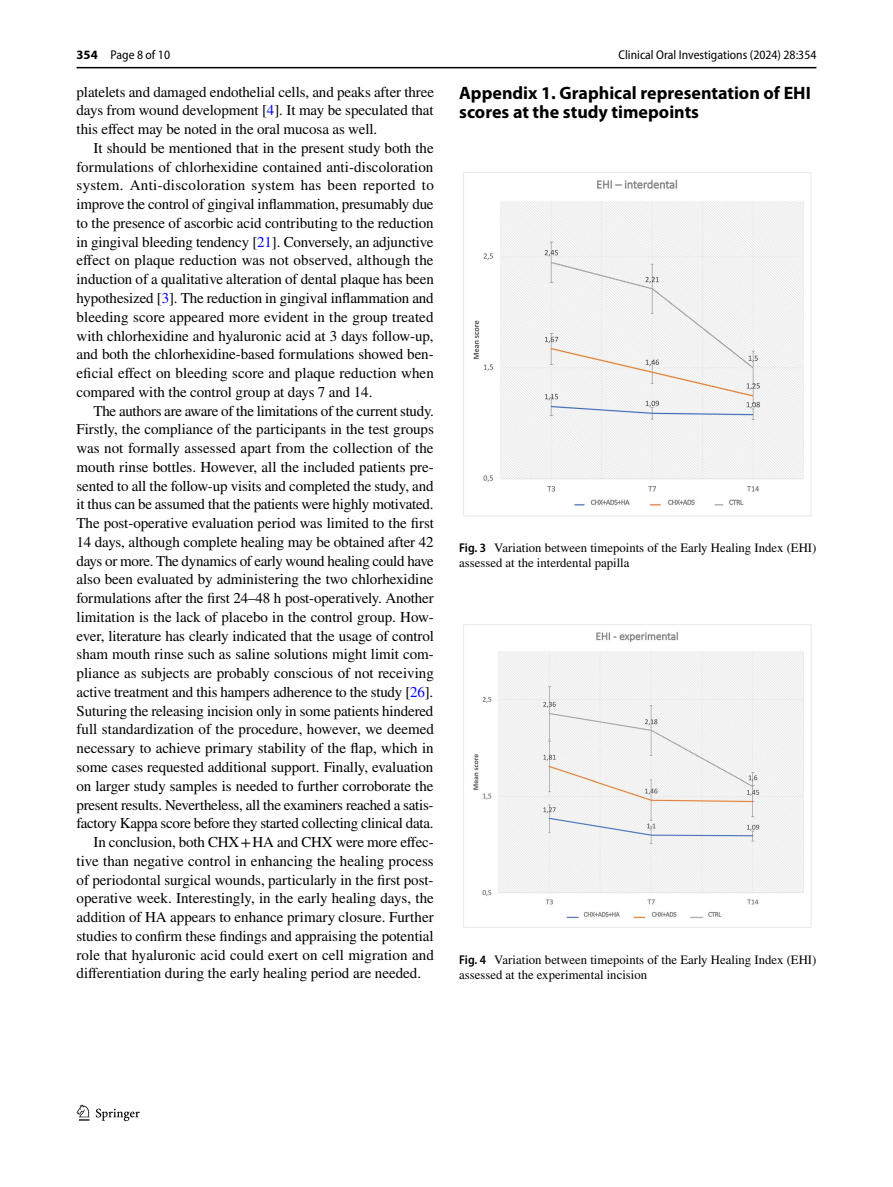
<style>
.page{position:relative;width:893px;height:1187px;background:#fff}
.page>*{position:absolute;margin:0;border:0;box-sizing:border-box;transform-origin:0 0}
.t1{font:700 18px/18.8px "Myriad Pro";color:#000}
.t2{font:15px/18.8px "STIX";letter-spacing:-.005em;color:#000;text-align:justify}
.t3{font:12.75px/15px "STIX";color:#000}
.t4{font:semi-condensed 12.75px "Myriad Pro";color:#000}
.s1{font-weight:700;font-stretch:normal}
.s2{color:#00f}
.s3{font-family:"Myriad Pro";font-weight:600;font-stretch:semi-condensed}
</style>
<div class="page">
<hr style="left:77px;top:67px;width:739px;height:1px;background:#000">
<svg style="left:77px;top:1104px;width:12px;height:16px"></svg>
<svg style="left:96px;top:1108px;width:44px;height:12px"></svg>
<img style="left:463px;top:172px;width:349px;height:345px">
<img style="left:463px;top:624px;width:349px;height:304px">
<p class="t4" style="left:77px;top:48px;width:95px"><span class="s1">354</span> Page 8 of 10</p>
<p class="t4" style="left:618px;top:48px;width:199px">Clinical Oral Investigations (2024) 28:354</p>
<p class="t2" style="left:77px;top:83px;width:359px">platelets and damaged endothelial cells, and peaks after three days from wound development [<span class="s2">4</span>]. It may be speculated that this effect may be noted in the oral mucosa as well.</p>
<p class="t2" style="left:77px;top:139px;width:359px;text-indent:17px">It should be mentioned that in the present study both the formulations of chlorhexidine contained anti-discoloration system. Anti-discoloration system has been reported to improve the control of gingival inflammation, presumably due to the presence of ascorbic acid contributing to the reduction in gingival bleeding tendency [<span class="s2">21</span>]. Conversely, an adjunctive effect on plaque reduction was not observed, although the induction of a qualitative alteration of dental plaque has been hypothesized [<span class="s2">3</span>]. The reduction in gingival inflammation and bleeding score appeared more evident in the group treated with chlorhexidine and hyaluronic acid at 3 days follow-up, and both the chlorhexidine-based formulations showed ben&shy;eficial effect on bleeding score and plaque reduction when compared with the control group at days 7 and 14.</p>
<p class="t2" style="left:94px;top:402px;width:342px">The authors are aware of the limitations of the current study.</p>
<p class="t2" style="left:77px;top:421px;width:359px">Firstly, the compliance of the participants in the test groups</p>
<p class="t2" style="left:77px;top:439px;width:359px">was not formally assessed apart from the collection of the</p>
<p class="t2" style="left:77px;top:458px;width:359px">mouth rinse bottles. However, all the included patients pre-</p>
<p class="t2" style="left:77px;top:477px;width:359px">sented to all the follow-up visits and completed the study, and</p>
<p class="t2" style="left:77px;top:496px;width:358px">it thus can be assumed that the patients were highly motivated.</p>
<p class="t2" style="left:77px;top:514px;width:359px">The post-operative evaluation period was limited to the first</p>
<p class="t2" style="left:77px;top:533px;width:359px">14 days, although complete healing may be obtained after 42</p>
<p class="t2" style="left:77px;top:552px;width:359px">days or more. The dynamics of early wound healing could have</p>
<p class="t2" style="left:77px;top:571px;width:358px">also been evaluated by administering the two chlorhexidine</p>
<p class="t2" style="left:77px;top:589px;width:359px">formulations after the first 24–48 h post-operatively. Another</p>
<p class="t2" style="left:77px;top:608px;width:359px">limitation is the lack of placebo in the control group. How-</p>
<p class="t2" style="left:77px;top:627px;width:359px">ever, literature has clearly indicated that the usage of control</p>
<p class="t2" style="left:77px;top:646px;width:359px">sham mouth rinse such as saline solutions might limit com-</p>
<p class="t2" style="left:77px;top:664px;width:359px">pliance as subjects are probably conscious of not receiving</p>
<p class="t2" style="left:77px;top:683px;width:358px">active treatment and this hampers adherence to the study [<span class="s2">26</span>].</p>
<p class="t2" style="left:77px;top:702px;width:358px">Suturing the releasing incision only in some patients hindered</p>
<p class="t2" style="left:77px;top:721px;width:359px">full standardization of the procedure, however, we deemed</p>
<p class="t2" style="left:77px;top:739px;width:359px">necessary to achieve primary stability of the flap, which in</p>
<p class="t2" style="left:77px;top:758px;width:358px">some cases requested additional support. Finally, evaluation</p>
<p class="t2" style="left:77px;top:777px;width:359px">on larger study samples is needed to further corroborate the</p>
<p class="t2" style="left:77px;top:796px;width:359px">present results. Nevertheless, all the examiners reached a satis-</p>
<p class="t2" style="left:77px;top:814px;width:359px">factory Kappa score before they started collecting clinical data.</p>
<p class="t2" style="left:94px;top:833px;width:342px">In conclusion, both CHX+HA and CHX were more effec-</p>
<p class="t2" style="left:77px;top:852px;width:359px">tive than negative control in enhancing the healing process</p>
<p class="t2" style="left:77px;top:871px;width:358px">of periodontal surgical wounds, particularly in the first post-</p>
<p class="t2" style="left:77px;top:889px;width:359px">operative week. Interestingly, in the early healing days, the</p>
<p class="t2" style="left:77px;top:908px;width:359px">addition of HA appears to enhance primary closure. Further</p>
<p class="t2" style="left:77px;top:927px;width:359px">studies to confirm these findings and appraising the potential</p>
<p class="t2" style="left:77px;top:946px;width:359px">role that hyaluronic acid could exert on cell migration and</p>
<p class="t2" style="left:77px;top:964px;width:346px">differentiation during the early healing period are needed.</p>
<p class="t1" style="left:459px;top:83px;width:353px">Appendix 1. Graphical representation of EHI scores at the study timepoints</p>
<p class="t3" style="left:459px;top:541px;width:359px"><span class="s3">Fig. 3</span> Variation between timepoints of the Early Healing Index (EHI) assessed at the interdental papilla</p>
<p class="t3" style="left:459px;top:952px;width:359px"><span class="s3">Fig. 4</span> Variation between timepoints of the Early Healing Index (EHI) assessed at the experimental incision</p>
</div>
